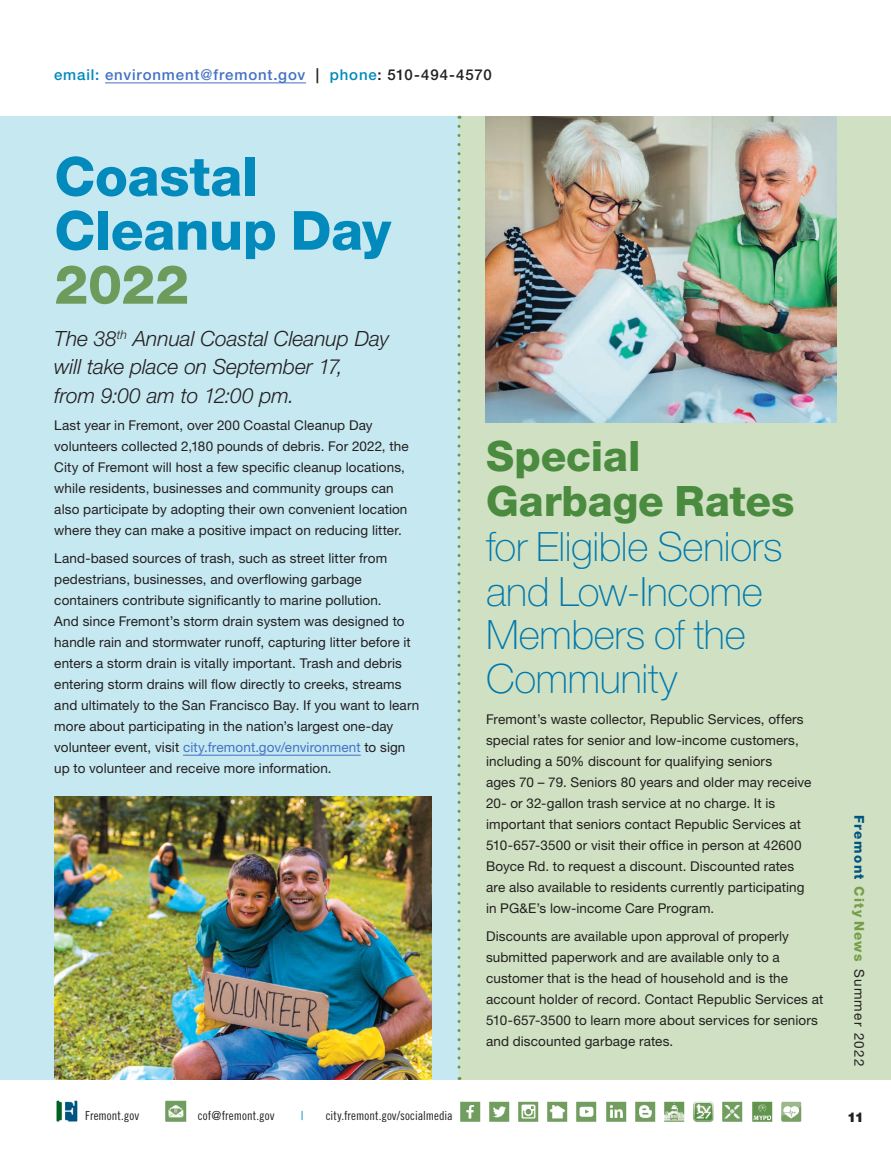
<style>
.page{position:relative;width:891px;height:1161px;background:#fff}
.page>*{position:absolute;margin:0;border:0;box-sizing:border-box;transform-origin:0 0}
.ES-heading_22_heavy{font:800 54px/54px "Helvetica Neue LT Std";letter-spacing:-.005em;color:#018abb}
.ES-heading2_18_heavy{font:800 42px/45px "Helvetica Neue LT Std";letter-spacing:-.005em;color:#4a8b3f}
.ES-heading2_18_heavy-2{font:100 40.5px/44px "Helvetica Neue LT Std";letter-spacing:-.005em;color:#0078ae}
._2016-paragraph{font:italic 300 21px/28.5px "Helvetica Neue LT Std";letter-spacing:-.005em;color:#231f20}
._2016-paragraph-2{font:500 15px "Helvetica Neue LT Std";letter-spacing:.055em;color:#4472c4}
._2016-paragraph-3{font:13.5px/21px "Helvetica Neue LT Std";letter-spacing:.01em;color:#231f20}
._2016_folio{font:13.5px "Helvetica Neue LT Std";letter-spacing:.1em;color:#231f20}
.t1{font:900 13.5px "Helvetica Neue LT Std";color:#231f20}
.t2{font:12.45px "Trade Gothic LT Std Cn 18";letter-spacing:.005em;color:#231f20}
.t3{font:12.45px "Trade Gothic LT Std Cn 18";color:#0082c8}
.s1{color:#018abb}
.s2{color:#231f20}
.s3{color:#6d9b5b}
.s4{color:#4472c4}
.s5{font-weight:800;color:#005480}
.s6{font-weight:800;color:#789d4a}
</style>
<div class="page">
<img style="left:56px;top:1100px;width:22px;height:22px">
<img style="left:165px;top:1100px;width:22px;height:22px">
<img style="left:460px;top:1101px;width:21px;height:21px">
<img style="left:489px;top:1101px;width:21px;height:21px">
<img style="left:518px;top:1101px;width:21px;height:21px">
<img style="left:547px;top:1101px;width:21px;height:21px">
<img style="left:576px;top:1101px;width:21px;height:21px">
<img style="left:606px;top:1101px;width:21px;height:21px">
<img style="left:635px;top:1101px;width:21px;height:21px">
<img style="left:664px;top:1101px;width:21px;height:21px">
<img style="left:693px;top:1101px;width:21px;height:21px">
<img style="left:722px;top:1101px;width:21px;height:21px">
<img style="left:752px;top:1101px;width:21px;height:21px">
<img style="left:781px;top:1101px;width:21px;height:21px">
<div style="left:0;top:116px;width:459px;height:964px;background:#c6e8f1"></div>
<div style="left:459px;top:116px;width:432px;height:964px;background:#cfe1c2"></div>
<hr style="left:105px;top:83px;width:201px;height:1px;background:#4472c4">
<hr style="left:0;top:215px;width:1px;height:255px;background:#fff">
<img style="left:54px;top:796px;width:378px;height:284px">
<img style="left:486px;top:116px;width:351px;height:307px">
<hr style="left:183px;top:755px;width:178px;height:1px;background:#4472c4">
<svg style="left:458px;top:126px;width:2px;height:954px"></svg>
<p class="_2016-paragraph-2" style="left:54px;top:66px;width:439px"><span class="s1">email:</span> environment@fremont.gov <span class="s2">|</span> <span class="s1">phone</span><span class="s2">: 510-494-4570</span></p>
<p class="ES-heading_22_heavy" style="left:54px;top:149px;width:338px">Coastal<br>Cleanup Day<br><span class="s3">2022</span></p>
<p class="_2016-paragraph" style="left:54px;top:324px;width:337px">The 38<sup>th</sup> Annual Coastal Cleanup Day will take place on September 17,<br>from 9:00 am to 12:00 pm.</p>
<p class="_2016-paragraph-3" style="left:54px;top:415px;width:356px">Last year in Fremont, over 200 Coastal Cleanup Day volunteers collected 2,180 pounds of debris. For 2022, the City of Fremont will host a few specific cleanup locations, while residents, businesses and community groups can also participate by adopting their own convenient location where they can make a positive impact on reducing litter.</p>
<p class="_2016-paragraph-3" style="left:54px;top:548px;width:366px">Land-based sources of trash, such as street litter from pedestrians, businesses, and overflowing garbage containers contribute significantly to marine pollution.<br>And since Fremont’s storm drain system was designed to handle rain and stormwater runoff, capturing litter before it enters a storm drain is vitally important. Trash and debris entering storm drains will flow directly to creeks, streams and ultimately to the San Francisco Bay. If you want to learn more about participating in the nation’s largest one-day volunteer event, visit <span class="s4">city.fremont.gov/environment</span> to sign up to volunteer and receive more information.</p>
<p class="ES-heading2_18_heavy" style="left:486px;top:433px;width:310px">Special<br>Garbage Rates</p>
<p class="ES-heading2_18_heavy-2" style="left:486px;top:525px;width:298px">for Eligible Seniors and Low-Income<br>Members of the<br>Community</p>
<p class="_2016-paragraph-3" style="left:486px;top:708px;width:327px">Fremont’s waste collector, Republic Services, offers special rates for senior and low-income customers, including a 50% discount for qualifying seniors<br>ages 70 – 79. Seniors 80 years and older may receive 20- or 32-gallon trash service at no charge. It is important that seniors contact Republic Services at 510-657-3500 or visit their office in person at 42600<br>Boyce Rd. to request a discount. Discounted rates are also available to residents currently participating in PG&amp;E’s low-income Care Program.</p>
<p class="_2016-paragraph-3" style="left:486px;top:925px;width:339px">Discounts are available upon approval of properly submitted paperwork and are available only to a customer that is the head of household and is the account holder of record. Contact Republic Services at 510-657-3500 to learn more about services for seniors and discounted garbage rates.</p>
<p class="_2016_folio" style="left:867px;top:815px;width:253px;rotate:90deg"><span class="s5">Fremont</span> <span class="s6">CityNews</span> Summer 2022</p>
<p class="t2" style="left:85px;top:1108px;width:55px">Fremont.gov</p>
<p class="t2" style="left:198px;top:1108px;width:78px">cof@fremont.gov</p>
<p class="t3" style="left:301px;top:1108px;width:4px">|</p>
<p class="t2" style="left:326px;top:1108px;width:129px">city.fremont.gov/socialmedia</p>
<p class="t1" style="left:847px;top:1109px;width:18px">11</p>
</div>
